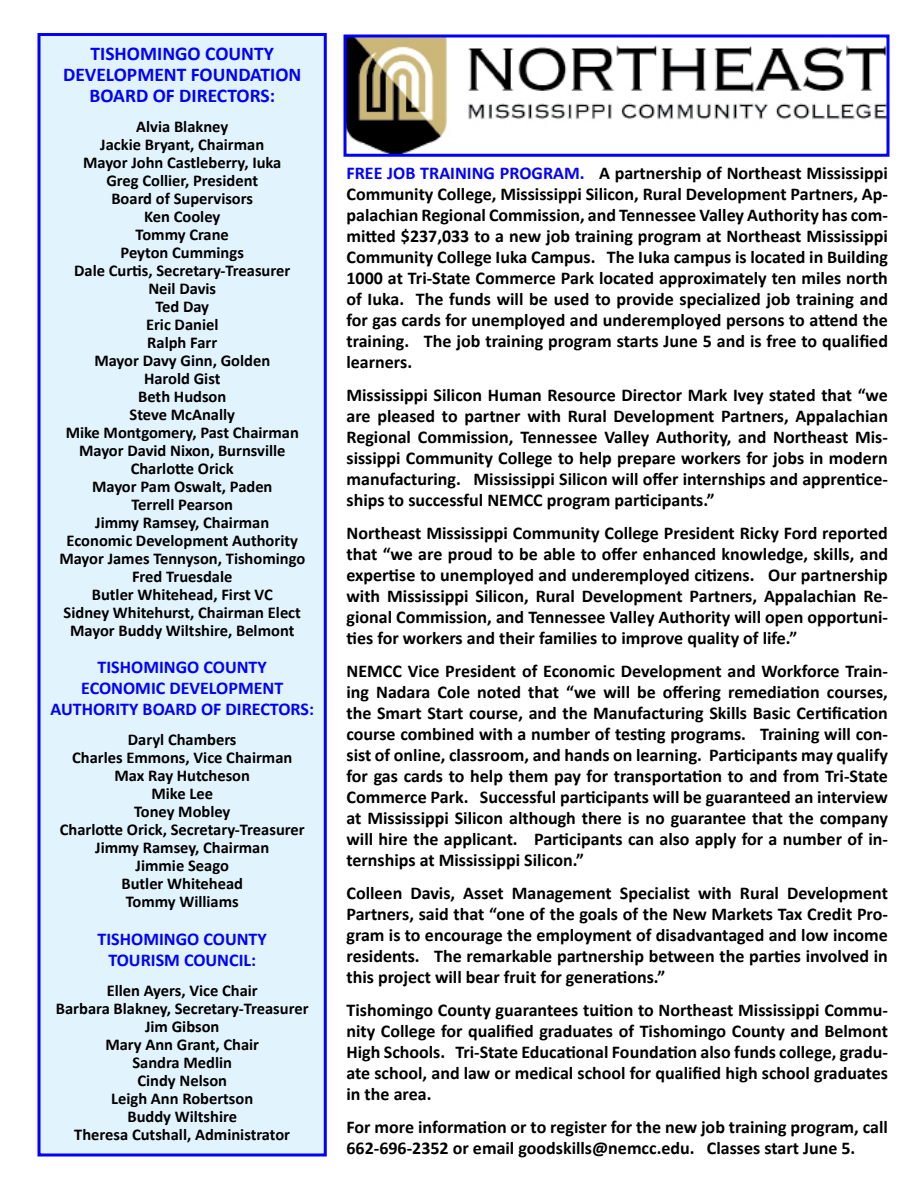
<style>
.page{position:relative;width:918px;height:1188px;background:#fff}
.page>*{position:absolute;margin:0;border:0;box-sizing:border-box;transform-origin:0 0}
.t1{font:700 19.5px/21px "Calibri";color:#00f;text-align:center}
.t2{font:700 18px/21px "Calibri";color:#000;text-align:justify}
.t3{font:700 18px/21px "Calibri";color:#00f;text-align:center}
.t4{font:700 16.5px/18px "Calibri";color:#000;text-align:center}
.s1{color:#00f}
</style>
<div class="page">
<div style="left:38px;top:33px;width:289px;height:1123px;background:#e1f4fd;border:3px solid #00f"></div>
<img style="left:348px;top:38px;width:538px;height:115px">
<div style="left:344px;top:34px;width:546px;height:123px;border:3px solid #00f"></div>
<p class="t1" style="left:63px;top:42px;width:240px">TISHOMINGO COUNTY<br>DEVELOPMENT FOUNDATION<br>BOARD OF DIRECTORS:</p>
<p class="t4" style="left:59px;top:117px;width:247px">Alvia Blakney<br>Jackie Bryant, Chairman<br>Mayor John Castleberry, Iuka<br>Greg Collier, President<br>Board of Supervisors<br>Ken Cooley<br>Tommy Crane<br>Peyton Cummings<br>Dale Curtis, Secretary-Treasurer<br>Neil Davis<br>Ted Day<br>Eric Daniel<br>Ralph Farr<br>Mayor Davy Ginn, Golden<br>Harold Gist<br>Beth Hudson<br>Steve McAnally<br>Mike Montgomery, Past Chairman<br>Mayor David Nixon, Burnsville<br>Charlotte Orick<br>Mayor Pam Oswalt, Paden<br>Terrell Pearson<br>Jimmy Ramsey, Chairman<br>Economic Development Authority<br>Mayor James Tennyson, Tishomingo<br>Fred Truesdale<br>Butler Whitehead, First VC<br>Sidney Whitehurst, Chairman Elect<br>Mayor Buddy Wiltshire, Belmont</p>
<p class="t3" style="left:51px;top:656px;width:265px">TISHOMINGO COUNTY<br>ECONOMIC DEVELOPMENT<br>AUTHORITY BOARD OF DIRECTORS:</p>
<p class="t4" style="left:60px;top:730px;width:246px">Daryl Chambers<br>Charles Emmons, Vice Chairman<br>Max Ray Hutcheson<br>Mike Lee<br>Toney Mobley<br>Charlotte Orick, Secretary-Treasurer<br>Jimmy Ramsey, Chairman<br>Jimmie Seago<br>Butler Whitehead<br>Tommy Williams</p>
<p class="t3" style="left:98px;top:928px;width:171px">TISHOMINGO COUNTY<br>TOURISM COUNCIL:</p>
<p class="t4" style="left:56px;top:981px;width:254px">Ellen Ayers, Vice Chair<br>Barbara Blakney, Secretary-Treasurer<br>Jim Gibson<br>Mary Ann Grant, Chair<br>Sandra Medlin<br>Cindy Nelson<br>Leigh Ann Robertson<br>Buddy Wiltshire<br>Theresa Cutshall, Administrator</p>
<p class="t2" style="left:346px;top:163px;width:543px"><span class="s1">FREE JOB TRAINING PROGRAM.</span> A partnership of Northeast Mississippi Community College, Mississippi Silicon, Rural Development Partners, Ap&shy;palachian Regional Commission, and Tennessee Valley Authority has com&shy;mitted $237,033 to a new job training program at Northeast Mississippi Community College Iuka Campus. The Iuka campus is located in Building 1000 at Tri-State Commerce Park located approximately ten miles north of Iuka. The funds will be used to provide specialized job training and for gas cards for unemployed and underemployed persons to attend the training. The job training program starts June 5 and is free to qualified learners.</p>
<p class="t2" style="left:346px;top:385px;width:543px">Mississippi Silicon Human Resource Director Mark Ivey stated that “we are pleased to partner with Rural Development Partners, Appalachian Regional Commission, Tennessee Valley Authority, and Northeast Mis&shy;sissippi Community College to help prepare workers for jobs in modern manufacturing. Mississippi Silicon will offer internships and apprentice&shy;ships to successful NEMCC program participants.”</p>
<p class="t2" style="left:346px;top:523px;width:543px">Northeast Mississippi Community College President Ricky Ford reported that “we are proud to be able to offer enhanced knowledge, skills, and expertise to unemployed and underemployed citizens. Our partnership with Mississippi Silicon, Rural Development Partners, Appalachian Re&shy;gional Commission, and Tennessee Valley Authority will open opportuni&shy;ties for workers and their families to improve quality of life.”</p>
<p class="t2" style="left:346px;top:661px;width:543px">NEMCC Vice President of Economic Development and Workforce Train&shy;ing Nadara Cole noted that “we will be offering remediation courses, the Smart Start course, and the Manufacturing Skills Basic Certification course combined with a number of testing programs. Training will con&shy;sist of online, classroom, and hands on learning. Participants may qualify for gas cards to help them pay for transportation to and from Tri-State Commerce Park. Successful participants will be guaranteed an interview at Mississippi Silicon although there is no guarantee that the company will hire the applicant. Participants can also apply for a number of in&shy;ternships at Mississippi Silicon.”</p>
<p class="t2" style="left:346px;top:883px;width:543px">Colleen Davis, Asset Management Specialist with Rural Development Partners, said that “one of the goals of the New Markets Tax Credit Pro&shy;gram is to encourage the employment of disadvantaged and low income residents. The remarkable partnership between the parties involved in this project will bear fruit for generations.”</p>
<p class="t2" style="left:346px;top:1000px;width:543px">Tishomingo County guarantees tuition to Northeast Mississippi Commu&shy;nity College for qualified graduates of Tishomingo County and Belmont High Schools. Tri-State Educational Foundation also funds college, gradu&shy;ate school, and law or medical school for qualified high school graduates in the area.</p>
<p class="t2" style="left:346px;top:1117px;width:543px">For more information or to register for the new job training program, call<br>662-696-2352 or email goodskills@nemcc.edu. Classes start June 5.</p>
</div>
